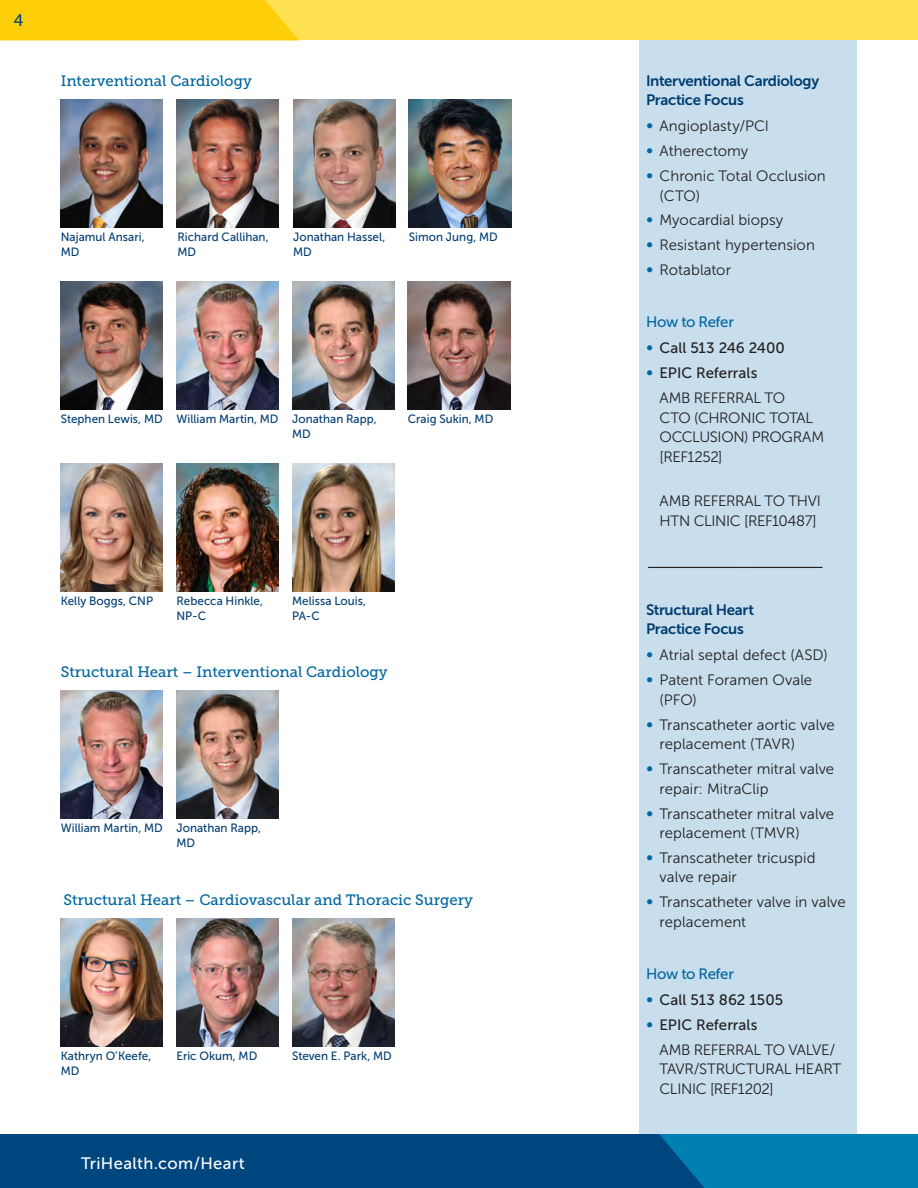
<style>
.page{position:relative;width:918px;height:1188px;background:#fff}
.page>*{position:absolute;margin:0;border:0;box-sizing:border-box;transform-origin:0 0}
.bt{font:19.5px "Museo Sans 300";color:#231f20}
.t1{font:16.5px "Museo Sans 500";letter-spacing:.025em;color:#fff}
.t2{font:16.5px "Museo Sans 500";color:#00467e}
.referral_text{font:15px/19.5px "Museo Sans 300";letter-spacing:-.005em;color:#231f20}
.PHOTOS-specialty_subhead{font:15px "Museo Slab 500";color:#0066a0}
.referral_text-2{font:15px/19.5px "Museo Sans 300";letter-spacing:-.025em;color:#231f20}
.practice_focus{font:15px/19.5px "Museo Sans 700";letter-spacing:-.02em;color:#003d71}
.t3{font:15px "Museo Sans 500";color:#231f20}
.subhead-12{font:15px "Museo Sans 500";letter-spacing:-.03em;color:#0066a0}
.CUTLINE-Name{font:12px/15px "Museo Sans 500";color:#003d71}
.s1{font-size:18px;color:#0066a0}
.s2{font-family:"Museo Sans 300";font-size:18px;color:#0066a0}
</style>
<div class="page">
<div style="left:0;top:1134px;width:918px;height:54px;background:#007fb2"></div>
<div style="left:0;top:1134px;width:704px;height:54px;background:#00467e"></div>
<div style="left:0;top:0;width:918px;height:40px;background:#ffe152"></div>
<div style="left:0;top:0;width:299px;height:40px;background:#fece08"></div>
<img style="left:61px;top:691px;width:102px;height:128px">
<img style="left:176px;top:691px;width:103px;height:128px">
<img style="left:61px;top:918px;width:102px;height:128px">
<img style="left:292px;top:918px;width:102px;height:128px">
<img style="left:176px;top:918px;width:103px;height:128px">
<img style="left:176px;top:464px;width:103px;height:128px">
<img style="left:292px;top:464px;width:102px;height:128px">
<img style="left:61px;top:464px;width:102px;height:128px">
<img style="left:61px;top:99px;width:102px;height:128px">
<img style="left:176px;top:99px;width:103px;height:128px">
<img style="left:293px;top:99px;width:102px;height:128px">
<img style="left:409px;top:99px;width:102px;height:128px">
<img style="left:61px;top:281px;width:102px;height:129px">
<img style="left:176px;top:281px;width:103px;height:129px">
<img style="left:292px;top:281px;width:102px;height:129px">
<img style="left:408px;top:281px;width:102px;height:129px">
<div style="left:639px;top:40px;width:218px;height:1094px;background:#c8deec"></div>
<p class="t2" style="left:14px;top:11px;width:11px">4</p>
<p class="PHOTOS-specialty_subhead" style="left:61px;top:72px;width:193px">Interventional Cardiology</p>
<p class="CUTLINE-Name" style="left:61px;top:229px;width:85px">Najamul Ansari,<br>MD</p>
<p class="CUTLINE-Name" style="left:177px;top:229px;width:93px">Richard Callihan,<br>MD</p>
<p class="CUTLINE-Name" style="left:293px;top:229px;width:94px">Jonathan Hassel,<br>MD</p>
<p class="CUTLINE-Name" style="left:409px;top:229px;width:90px">Simon Jung, MD</p>
<p class="CUTLINE-Name" style="left:61px;top:411px;width:104px">Stephen Lewis, MD</p>
<p class="CUTLINE-Name" style="left:176px;top:411px;width:104px">William Martin, MD</p>
<p class="CUTLINE-Name" style="left:292px;top:411px;width:86px">Jonathan Rapp,<br>MD</p>
<p class="CUTLINE-Name" style="left:408px;top:411px;width:87px">Craig Sukin, MD</p>
<p class="CUTLINE-Name" style="left:61px;top:593px;width:94px">Kelly Boggs, CNP</p>
<p class="CUTLINE-Name" style="left:176px;top:593px;width:88px">Rebecca Hinkle,<br>NP-C</p>
<p class="CUTLINE-Name" style="left:292px;top:593px;width:75px">Melissa Louis,<br>PA- C</p>
<p class="PHOTOS-specialty_subhead" style="left:61px;top:664px;width:328px">Structural Heart – Interventional Cardiology</p>
<p class="CUTLINE-Name" style="left:61px;top:821px;width:104px">William Martin, MD</p>
<p class="CUTLINE-Name" style="left:176px;top:821px;width:86px">Jonathan Rapp,<br>MD</p>
<p class="PHOTOS-specialty_subhead" style="left:64px;top:891px;width:411px">Structural Heart – Cardiovascular and Thoracic Surgery</p>
<p class="CUTLINE-Name" style="left:61px;top:1048px;width:92px">Kathryn O’Keefe,<br>MD</p>
<p class="CUTLINE-Name" style="left:176px;top:1048px;width:82px">Eric Okum, MD</p>
<p class="CUTLINE-Name" style="left:292px;top:1048px;width:101px">Steven E. Park, MD</p>
<p class="t1" style="left:81px;top:1155px;width:165px">TriHealth.com/Heart</p>
<p class="practice_focus" style="left:646px;top:71px;width:175px">Interventional Cardiology<br>Practice Focus</p>
<p class="referral_text" style="left:646px;top:116px;width:125px"><span class="s1">•</span> Angioplasty/PCI</p>
<p class="referral_text" style="left:646px;top:141px;width:104px"><span class="s1">•</span> Atherectomy</p>
<p class="referral_text" style="left:660px;top:166px;width:168px;text-indent:-14px"><span class="s1">•</span> Chronic Total Occlusion (CTO)</p>
<p class="referral_text" style="left:646px;top:211px;width:139px"><span class="s1">•</span> Myocardial biopsy</p>
<p class="referral_text" style="left:646px;top:236px;width:170px"><span class="s1">•</span> Resistant hypertension</p>
<p class="referral_text" style="left:646px;top:260px;width:86px"><span class="s1">•</span> Rotablator</p>
<p class="subhead-12" style="left:646px;top:314px;width:89px">How to Refer</p>
<p class="t3" style="left:646px;top:340px;width:140px"><span class="s2">•</span> Call 513 246 2400</p>
<p class="t3" style="left:646px;top:365px;width:113px"><span class="s2">•</span> EPIC Referrals</p>
<p class="referral_text-2" style="left:660px;top:388px;width:166px">AMB REFERRAL TO<br>CTO (CHRONIC TOTAL<br>OCCLUSION) PROGRAM [REF1252]</p>
<p class="referral_text-2" style="left:660px;top:491px;width:163px">AMB REFERRAL TO THVI<br>HTN CLINIC [REF10487]</p>
<p class="bt" style="left:646px;top:556px;width:180px">––––––––––––––––––––</p>
<p class="practice_focus" style="left:646px;top:600px;width:109px">Structural Heart<br>Practice Focus</p>
<p class="referral_text" style="left:646px;top:646px;width:183px"><span class="s1">•</span> Atrial septal defect (ASD)</p>
<p class="referral_text" style="left:660px;top:671px;width:154px;text-indent:-14px"><span class="s1">•</span> Patent Foramen Ovale (PFO)</p>
<p class="referral_text" style="left:660px;top:715px;width:177px;text-indent:-14px"><span class="s1">•</span> Transcatheter aortic valve replacement (TAVR)</p>
<p class="referral_text" style="left:660px;top:759px;width:176px;text-indent:-14px"><span class="s1">•</span> Transcatheter mitral valve repair: MitraClip</p>
<p class="referral_text" style="left:660px;top:804px;width:176px;text-indent:-14px"><span class="s1">•</span> Transcatheter mitral valve replacement (TMVR)</p>
<p class="referral_text" style="left:660px;top:848px;width:157px;text-indent:-14px"><span class="s1">•</span> Transcatheter tricuspid valve repair</p>
<p class="referral_text" style="left:660px;top:893px;width:188px;text-indent:-14px"><span class="s1">•</span> Transcatheter valve in valve replacement</p>
<p class="subhead-12" style="left:646px;top:965px;width:89px">How to Refer</p>
<p class="t3" style="left:646px;top:992px;width:139px"><span class="s2">•</span> Call 513 862 1505</p>
<p class="t3" style="left:646px;top:1017px;width:113px"><span class="s2">•</span> EPIC Referrals</p>
<p class="referral_text" style="left:660px;top:1040px;width:183px">AMB REFERRAL TO VALVE/<br>TAVR/STRUCTURAL HEART<br>CLINIC [REF1202]</p>
</div>
